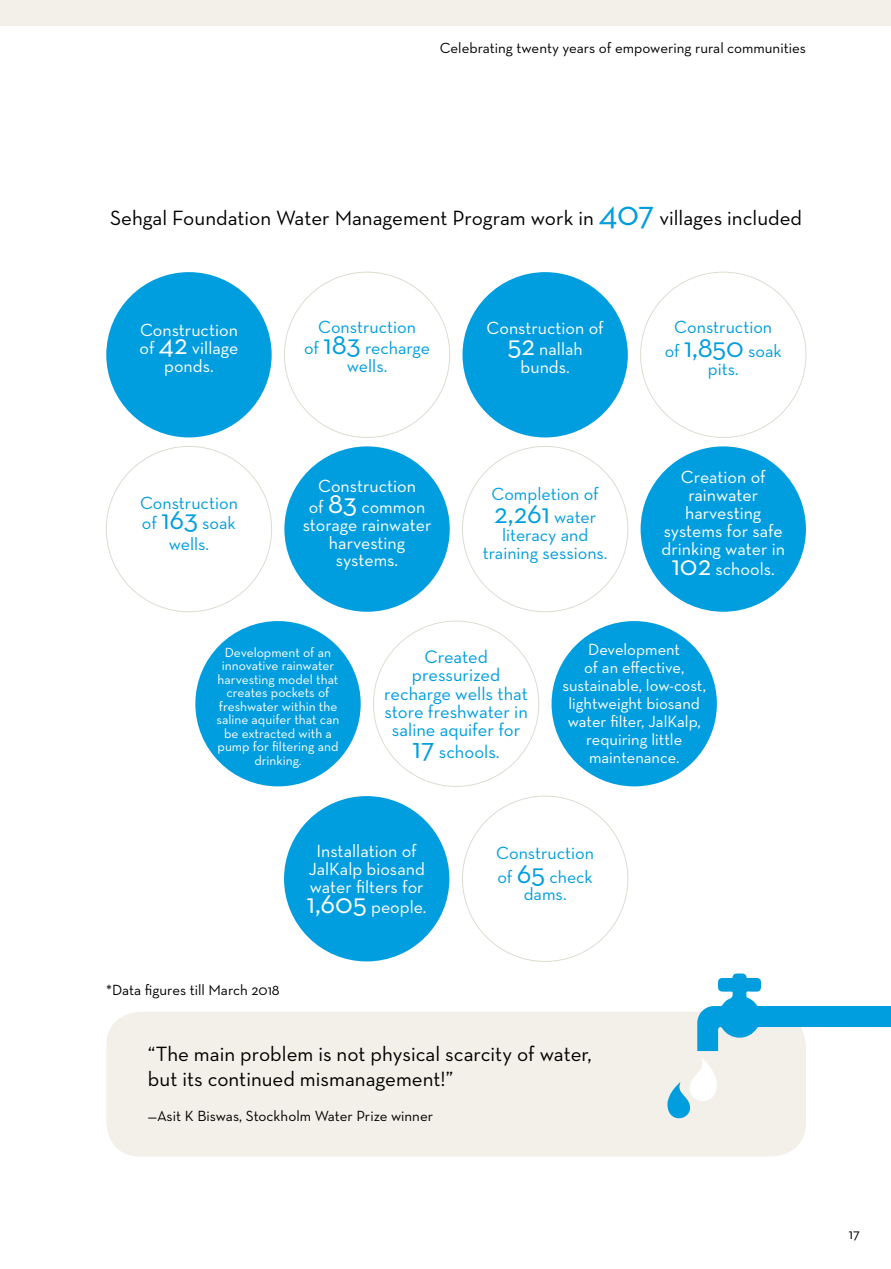
<style>
.page{position:relative;width:891px;height:1269px;background:#fff}
.page>*{position:absolute;margin:0;border:0;box-sizing:border-box;transform-origin:0 0}
.t1{font:28.95px "Neutra Text";color:#009ede}
.t2{font:21px/25.2px "Neutra Text";color:#000}
.t3{font:18.45px/18.5px "Neutra Text";color:#009ede;text-align:center}
.t4{font:18px/18px "Neutra Text";color:#fff;text-align:center}
.t5{font:18px/20.7px "Neutra Text";color:#009ede;text-align:center}
.t6{font:16.5px/18px "Neutra Text";color:#fff;text-align:center}
.t7{font:15px "Neutra Text";color:#000}
.t8{font:13.5px/13.5px "Neutra Text";color:#fff;text-align:center}
.s1{font-size:36px;color:#009ede}
.s2{font-size:28.95px}
.s3{font-size:18px}
.s4{font-size:29.85px}
</style>
<div class="page">
<div style="left:0;top:0;width:891px;height:26px;background:#f3f0e9"></div>
<div style="left:284px;top:446px;width:166px;height:166px;background:#009ede;border-radius:50%"></div>
<div style="left:463px;top:272px;width:165px;height:165px;background:#009ede;border-radius:50%"></div>
<div style="left:552px;top:621px;width:165px;height:165px;background:#009ede;border-radius:50%"></div>
<div style="left:641px;top:446px;width:165px;height:166px;background:#009ede;border-radius:50%"></div>
<div style="left:106px;top:272px;width:166px;height:165px;background:#009ede;border-radius:50%"></div>
<div style="left:195px;top:621px;width:166px;height:165px;background:#009ede;border-radius:50%"></div>
<div style="left:106px;top:1012px;width:700px;height:145px;background:#f3f0e9;border-radius:34px"></div>
<svg style="left:697px;top:974px;width:194px;height:77px"></svg>
<svg style="left:667px;top:1058px;width:50px;height:60px"></svg>
<div style="left:284px;top:796px;width:165px;height:165px;background:#009ede;border-radius:50%"></div>
<p class="t7" style="left:440px;top:39px;width:368px">Celebrating twenty years of empowering rural communities</p>
<p class="t2" style="left:110px;top:205px;width:694px">Sehgal Foundation Water Management Program work in <span class="s1">407</span> villages included</p>
<p class="t4" style="left:140px;top:320px;width:100px">Construction of <span class="s2">42</span> village ponds.</p>
<p class="t5" style="left:140px;top:492px;width:99px">Construction of <span class="s2">163</span> soak wells.</p>
<p class="t5" style="left:304px;top:316px;width:127px">Construction<br>of <span class="s2">183</span> recharge</p>
<p class="t5" style="left:347px;top:355px;width:42px">wells.</p>
<p class="t4" style="left:309px;top:475px;width:118px;line-height:20.7px">Construction of <span class="s2">83</span> common</p>
<p class="t4" style="left:303px;top:515px;width:130px">storage rainwater harvesting systems.</p>
<p class="t4" style="left:487px;top:318px;width:119px;line-height:20.7px">Construction of<br><span class="s2">52</span> nallah</p>
<p class="t4" style="left:521px;top:358px;width:51px">bunds.</p>
<p class="t5" style="left:491px;top:483px;width:109px">Completion of</p>
<h1 class="t1" style="left:494px;top:496px;width:104px">2,261 <span class="s3">water</span></h1>
<p class="t5" style="left:483px;top:526px;width:126px;line-height:18px">literacy and training sessions.</p>
<p class="t5" style="left:665px;top:315px;width:119px;line-height:23.4px">Construction of <span class="s2">1,850</span> soak</p>
<p class="t5" style="left:708px;top:358px;width:32px">pits.</p>
<p class="t4" style="left:662px;top:468px;width:125px">Creation of rainwater harvesting systems for safe drinking water in</p>
<p class="t4" style="left:672px;top:560px;width:105px"><span class="s2">102</span> schools.</p>
<p class="t8" style="left:216px;top:645px;width:125px">Development of an innovative rainwater harvesting model that creates pockets of freshwater within the saline aquifer that can be extracted with a pump for filtering and drinking.</p>
<p class="t3" style="left:384px;top:647px;width:145px">Created pressurized recharge wells that store freshwater in saline aquifer for</p>
<p class="t3" style="left:413px;top:742px;width:89px"><span class="s4">17</span> schools.</p>
<p class="t6" style="left:562px;top:640px;width:145px">Development<br>of an effective, sustainable, low-cost, lightweight biosand water filter, JalKalp, requiring little maintenance.</p>
<p class="t7" style="left:106px;top:981px;width:175px">*Data figures till March 2018</p>
<p class="t4" style="left:308px;top:841px;width:118px">Installation of<br>JalKalp biosand water filters for</p>
<p class="t4" style="left:307px;top:898px;width:121px"><span class="s2">1,605</span> people.</p>
<p class="t5" style="left:496px;top:841px;width:99px;line-height:23.4px;text-align:left">Construction of <span class="s2">65</span> check</p>
<p class="t5" style="left:524px;top:884px;width:44px">dams.</p>
<p class="t2" style="left:148px;top:1040px;width:445px">“The main problem is not physical scarcity of water, but its continued mismanagement!”</p>
<p class="t7" style="left:148px;top:1107px;width:287px">—Asit K Biswas, Stockholm Water Prize winner</p>
<p class="t7" style="left:849px;top:1225px;width:13px">17</p>
</div>
